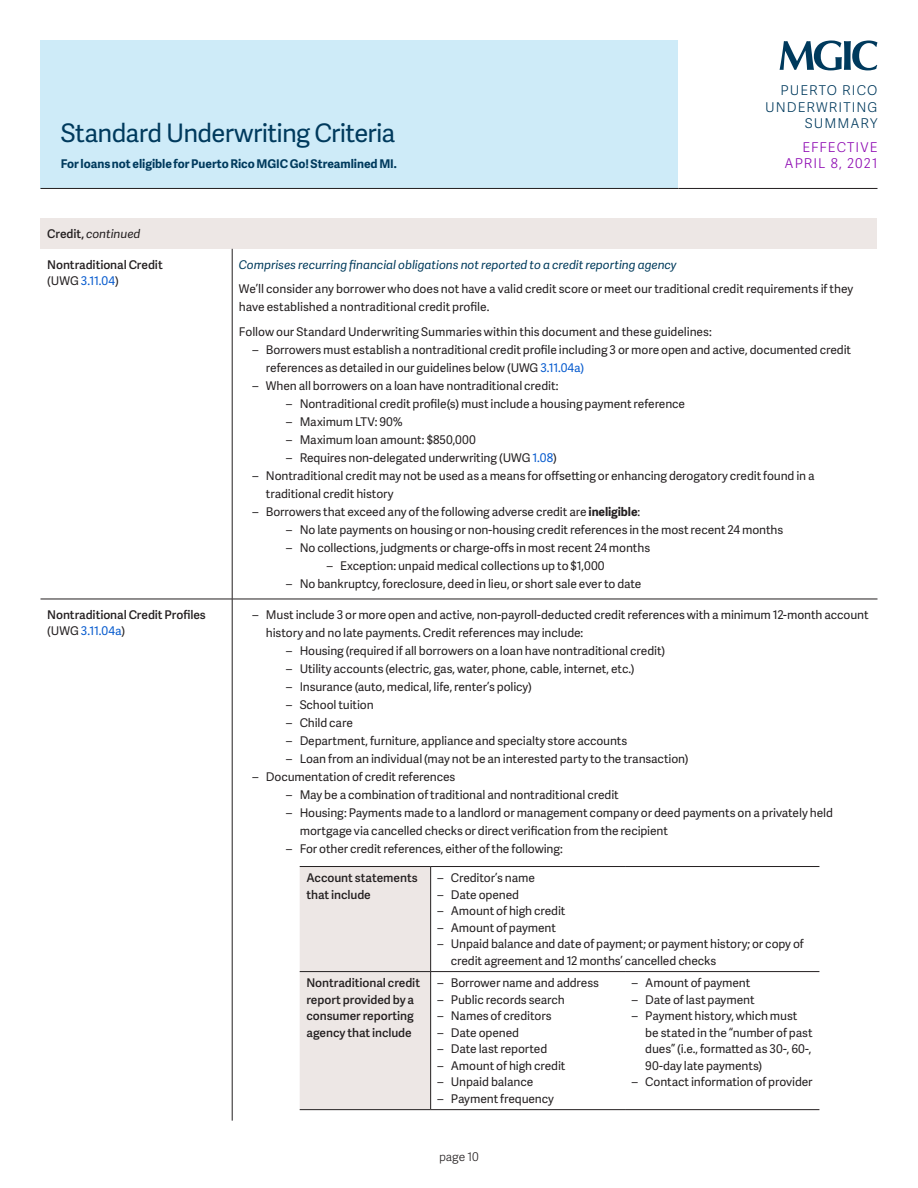
<style>
.page{position:relative;width:918px;height:1188px;background:#fff}
.page>*{position:absolute;margin:0;border:0;box-sizing:border-box;transform-origin:0 0}
.t1{font:25.5px "Adelle Sans";letter-spacing:-.025em;color:#003a5d}
.t2{font:300 13.5px/16.5px "Adelle Sans";letter-spacing:.08em;color:#003a5d;text-align:right}
.t3{font:300 13.5px/16.5px "Adelle Sans";letter-spacing:.08em;color:#8c06b1;text-align:right}
.Body_Copy{font:12px/18px "Adelle Sans";letter-spacing:-.01em;color:#231f20}
.Table_Copy{font:12px/16.5px "Adelle Sans Sb";letter-spacing:-.005em;color:#231f20}
.Definition{font:italic 12px "Adelle Sans";letter-spacing:-.005em;color:#003b5c}
.t4{font:700 12px "Adelle Sans";letter-spacing:-.005em;color:#003a5d}
.Table_Copy-2{font:italic 12px "Adelle Sans";letter-spacing:-.005em;color:#231f20}
.t5{font:300 12px "Adelle Sans";letter-spacing:-.01em;color:#231f20}
.s1{font-family:"Adelle Sans Sb";font-style:normal}
.s2{font-family:"Adelle Sans"}
.s3{font-family:"Adelle Sans";color:#075bce}
.s4{color:#075bce}
.s5{font-weight:700}
</style>
<div class="page">
<svg style="left:780px;top:40px;width:98px;height:30px"></svg>
<div style="left:40px;top:40px;width:638px;height:148px;background:#ceebf8"></div>
<hr style="left:40px;top:188px;width:638px;height:1px;background:#231f20">
<hr style="left:678px;top:188px;width:200px;height:1px;background:#231f20">
<div style="left:40px;top:218px;width:838px;height:31px;background:#ede7e5"></div>
<hr style="left:40px;top:599px;width:192px;height:1px;background:#231f20">
<hr style="left:232px;top:249px;width:1px;height:350px;background:#231f20">
<hr style="left:232px;top:599px;width:646px;height:1px;background:#231f20">
<hr style="left:232px;top:599px;width:1px;height:522px;background:#231f20">
<div style="left:300px;top:867px;width:130px;height:242px;background:#ede7e5"></div>
<hr style="left:430px;top:867px;width:1px;height:104px;background:#231f20">
<hr style="left:300px;top:971px;width:131px;height:1px;background:#231f20">
<hr style="left:431px;top:971px;width:194px;height:1px;background:#231f20">
<hr style="left:430px;top:972px;width:1px;height:137px;background:#231f20">
<hr style="left:625px;top:971px;width:194px;height:1px;background:#231f20">
<hr style="left:300px;top:866px;width:131px;height:1px;background:#231f20">
<hr style="left:431px;top:866px;width:194px;height:1px;background:#231f20">
<hr style="left:625px;top:866px;width:194px;height:1px;background:#231f20">
<hr style="left:300px;top:1109px;width:131px;height:1px;background:#231f20">
<hr style="left:431px;top:1109px;width:194px;height:1px;background:#231f20">
<hr style="left:625px;top:1109px;width:194px;height:1px;background:#231f20">
<h1 class="t1" style="left:61px;top:115px;width:336px">Standard Underwriting Criteria</h1>
<p class="t4" style="left:61px;top:155px;width:338px">For loans not eligible for Puerto Rico MGIC Go! Streamlined MI.</p>
<p class="t2" style="left:765px;top:82px;width:114px">PUERTO RICO<br>UNDERWRITING<br>SUMMARY</p>
<p class="t3" style="left:785px;top:138px;width:94px">EFFECTIVE<br>APRIL 8, 2021</p>
<p class="Table_Copy-2" style="left:47px;top:225px;width:95px"><span class="s1">Credit,</span> continued</p>
<p class="Table_Copy" style="left:47px;top:256px;width:117px">Nontraditional Credit <span class="s2">(UWG</span> <span class="s3">3.11.04</span><span class="s2">)</span></p>
<p class="Definition" style="left:239px;top:256px;width:439px">Comprises recurring financial obligations not reported to a credit reporting agency</p>
<p class="Body_Copy" style="left:239px;top:280px;width:616px">We’ll consider any borrower who does not have a valid credit score or meet our traditional credit requirements if they have established a nontraditional credit profile.</p>
<p class="Body_Copy" style="left:239px;top:323px;width:474px">Follow our Standard Underwriting Summaries within this document and these guidelines:</p>
<p class="Body_Copy" style="left:266px;top:341px;width:587px;text-indent:-14px">– Borrowers must establish a nontraditional credit profile including 3 or more open and active, documented credit references as detailed in our guidelines below (UWG <span class="s4">3.11.04a)</span></p>
<p class="Body_Copy" style="left:252px;top:377px;width:307px">– When all borrowers on a loan have nontraditional credit:</p>
<p class="Body_Copy" style="left:286px;top:395px;width:401px">– Nontraditional credit profile(s) must include a housing payment reference</p>
<p class="Body_Copy" style="left:286px;top:413px;width:118px">– Maximum LTV: 90%</p>
<p class="Body_Copy" style="left:286px;top:431px;width:191px">– Maximum loan amount: $850,000</p>
<p class="Body_Copy" style="left:286px;top:449px;width:272px">– Requires non-delegated underwriting (UWG <span class="s4">1.08</span>)</p>
<p class="Body_Copy" style="left:266px;top:467px;width:550px;text-indent:-14px">– Nontraditional credit may not be used as a means for offsetting or enhancing derogatory credit found in a traditional credit history</p>
<p class="Body_Copy" style="left:252px;top:503px;width:389px">– Borrowers that exceed any of the following adverse credit are <span class="s5">ineligible</span>:</p>
<p class="Body_Copy" style="left:286px;top:521px;width:499px">– No late payments on housing or non-housing credit references in the most recent 24 months</p>
<p class="Body_Copy" style="left:286px;top:539px;width:365px">– No collections, judgments or charge-offs in most recent 24 months</p>
<p class="Body_Copy" style="left:327px;top:557px;width:279px">– Exception: unpaid medical collections up to $1,000</p>
<p class="Body_Copy" style="left:286px;top:575px;width:357px">– No bankruptcy, foreclosure, deed in lieu, or short sale ever to date</p>
<p class="Table_Copy" style="left:47px;top:606px;width:160px">Nontraditional Credit Profiles <span class="s2">(UWG</span> <span class="s3">3.11.04a</span><span class="s2">)</span></p>
<p class="Body_Copy" style="left:266px;top:605px;width:604px;text-indent:-14px">– Must include 3 or more open and active, non-payroll-deducted credit references with a minimum 12-month account history and no late payments. Credit references may include:</p>
<p class="Body_Copy" style="left:286px;top:641px;width:380px">– Housing (required if all borrowers on a loan have nontraditional credit)</p>
<p class="Body_Copy" style="left:286px;top:659px;width:350px">– Utility accounts (electric, gas, water, phone, cable, internet, etc.)</p>
<p class="Body_Copy" style="left:286px;top:677px;width:247px">– Insurance (auto, medical, life, renter’s policy)</p>
<p class="Body_Copy" style="left:286px;top:695px;width:89px">– School tuition</p>
<p class="Body_Copy" style="left:286px;top:713px;width:68px">– Child care</p>
<p class="Body_Copy" style="left:286px;top:731px;width:343px">– Department, furniture, appliance and specialty store accounts</p>
<p class="Body_Copy" style="left:286px;top:749px;width:404px">– Loan from an individual (may not be an interested party to the transaction)</p>
<p class="Body_Copy" style="left:252px;top:767px;width:205px">– Documentation of credit references</p>
<p class="Body_Copy" style="left:286px;top:785px;width:334px">– May be a combination of traditional and nontraditional credit</p>
<p class="Body_Copy" style="left:300px;top:803px;width:535px;text-indent:-14px">– Housing: Payments made to a landlord or management company or deed payments on a privately held mortgage via cancelled checks or direct verification from the recipient</p>
<p class="Body_Copy" style="left:286px;top:839px;width:278px">– For other credit references, either of the following:</p>
<p class="Table_Copy" style="left:306px;top:869px;width:113px">Account statements that include</p>
<p class="Body_Copy" style="left:437px;top:869px;width:99px">– Creditor’s name</p>
<p class="Body_Copy" style="left:437px;top:885px;width:83px">– Date opened</p>
<p class="Body_Copy" style="left:437px;top:902px;width:130px">– Amount of high credit</p>
<p class="Body_Copy" style="left:437px;top:918px;width:120px">– Amount of payment</p>
<p class="Body_Copy" style="left:451px;top:935px;width:354px;line-height:16.5px;text-indent:-14px">– Unpaid balance and date of payment; or payment history; or copy of credit agreement and 12 months’ cancelled checks</p>
<p class="Table_Copy" style="left:306px;top:974px;width:115px">Nontraditional credit report provided by a consumer reporting agency that include</p>
<p class="Body_Copy" style="left:437px;top:974px;width:163px">– Borrower name and address</p>
<p class="Body_Copy" style="left:437px;top:990px;width:129px">– Public records search</p>
<p class="Body_Copy" style="left:437px;top:1007px;width:116px">– Names of creditors</p>
<p class="Body_Copy" style="left:437px;top:1023px;width:83px">– Date opened</p>
<p class="Body_Copy" style="left:437px;top:1040px;width:111px">– Date last reported</p>
<p class="Body_Copy" style="left:437px;top:1056px;width:130px">– Amount of high credit</p>
<p class="Body_Copy" style="left:437px;top:1073px;width:97px">– Unpaid balance</p>
<p class="Body_Copy" style="left:437px;top:1089px;width:118px">– Payment frequency</p>
<p class="t5" style="left:439px;top:1148px;width:41px">page 10</p>
<p class="Body_Copy" style="left:632px;top:974px;width:120px">– Amount of payment</p>
<p class="Body_Copy" style="left:632px;top:990px;width:124px">– Date of last payment</p>
<p class="Body_Copy" style="left:645px;top:1007px;width:169px;line-height:16.5px;text-indent:-14px">– Payment history, which must be stated in the “number of past dues” (i.e., formatted as 30-, 60-,<br>90-day late payments)</p>
<p class="Body_Copy" style="left:632px;top:1073px;width:182px">– Contact information of provider</p>
</div>
